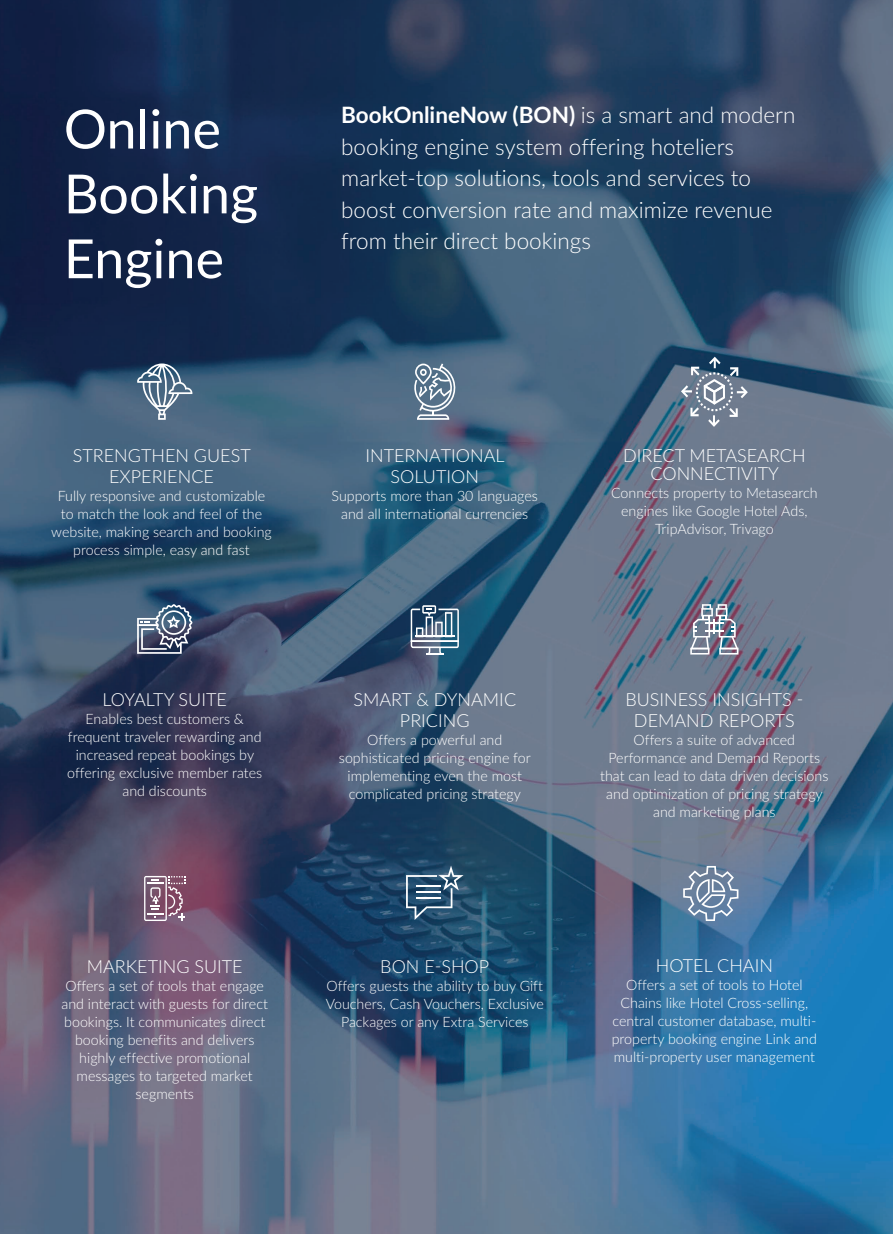
<style>
.page{position:relative;width:893px;height:1234px;background:#fff}
.page>*{position:absolute;margin:0;border:0;box-sizing:border-box;transform-origin:0 0}
.t1{font:54px/64.8px "Lato";color:#fff}
.t2{font:300 22.5px/31.5px "Lato";color:#fff}
.t3{font:300 18px/21px "Lato";color:#fff;text-align:center}
.t4{font:300 14.25px/18px "Lato";color:#fff;text-align:center}
.s1{font-weight:700}
</style>
<div class="page">
<img style="left:0;top:0;width:893px;height:1233px">
<svg style="left:818px;top:0;width:75px;height:702px;background:#51637b"></svg>
<svg style="left:823px;top:0;width:70px;height:697px;background:#51637b"></svg>
<svg style="left:827px;top:0;width:66px;height:692px;background:#50637b"></svg>
<svg style="left:831px;top:0;width:62px;height:687px;background:#59768c"></svg>
<svg style="left:137px;top:363px;width:55px;height:56px;background:#6a8297"></svg>
<svg style="left:414px;top:363px;width:42px;height:56px"></svg>
<svg style="left:681px;top:356px;width:67px;height:71px;background:#6e7f93"></svg>
<svg style="left:137px;top:604px;width:55px;height:49px;background:#6e7c92"></svg>
<svg style="left:411px;top:605px;width:48px;height:49px;background:#647f96"></svg>
<hr style="left:415px;top:635px;width:40px;height:2px;background:#fff">
<svg style="left:690px;top:604px;width:48px;height:50px"></svg>
<svg style="left:144px;top:875px;width:41px;height:45px;background:#9e7d90"></svg>
<svg style="left:406px;top:865px;width:58px;height:54px;background:#486a85"></svg>
<svg style="left:683px;top:865px;width:55px;height:55px;background:#8398b0"></svg>
<h1 class="t1" style="left:64px;top:94px;width:196px">Online<br>Booking<br>Engine</h1>
<h2 class="t2" style="left:341px;top:98px;width:456px"><span class="s1">BookOnlineNow (BON)</span> is a smart and modern booking engine system offering hoteliers market-top solutions, tools and services to boost conversion rate and maximize revenue from their direct bookings</h2>
<p class="t3" style="left:73px;top:444px;width:179px">STRENGTHEN GUEST<br>EXPERIENCE</p>
<p class="t4" style="left:51px;top:486px;width:222px">Fully responsive and customizable to match the look and feel of the website, making search and booking process simple, easy and fast</p>
<p class="t3" style="left:103px;top:688px;width:126px">LOYALTY SUITE</p>
<p class="t4" style="left:67px;top:709px;width:197px">Enables best customers &amp; frequent traveler rewarding and increased repeat bookings by offering exclusive member rates and discounts</p>
<p class="t3" style="left:365px;top:444px;width:141px">INTERNATIONAL<br>SOLUTION</p>
<p class="t4" style="left:332px;top:486px;width:208px">Supports more than 30 languages and all international currencies</p>
<p class="t3" style="left:353px;top:688px;width:164px">SMART &amp; DYNAMIC<br>PRICING</p>
<p class="t4" style="left:339px;top:730px;width:193px">Offers a powerful and sophisticated pricing engine for implementing even the most complicated pricing strategy</p>
<p class="t3" style="left:87px;top:955px;width:157px">MARKETING SUITE</p>
<p class="t4" style="left:62px;top:976px;width:208px">Offers a set of tools that engage and interact with guests for direct bookings. It communicates direct booking benefits and delivers highly effective promotional messages to targeted market segments</p>
<p class="t3" style="left:380px;top:955px;width:110px">BON E-SHOP</p>
<p class="t4" style="left:326px;top:976px;width:219px">Offers guests the ability to buy Gift<br>Vouchers, Cash Vouchers, Exclusive<br>Packages or any Extra Services</p>
<p class="t3" style="left:623px;top:446px;width:184px;line-height:18px">DIRECT METASEARCH<br>CONNECTIVITY</p>
<p class="t4" style="left:611px;top:483px;width:208px">Connects property to Metasearch engines like Google Hotel Ads,<br>TripAdvisor, Trivago</p>
<p class="t3" style="left:625px;top:688px;width:179px">BUSINESS INSIGHTS -<br>DEMAND REPORTS</p>
<p class="t4" style="left:600px;top:730px;width:230px">Offers a suite of advanced<br>Performance and Demand Reports that can lead to data driven decisions and optimization of pricing strategy and marketing plans</p>
<p class="t3" style="left:656px;top:953px;width:119px">HOTEL CHAIN</p>
<p class="t4" style="left:612px;top:974px;width:207px">Offers a set of tools to Hotel<br>Chains like Hotel Cross-selling, central customer database, multi&shy;property booking engine Link and multi-property user management</p>
</div>
